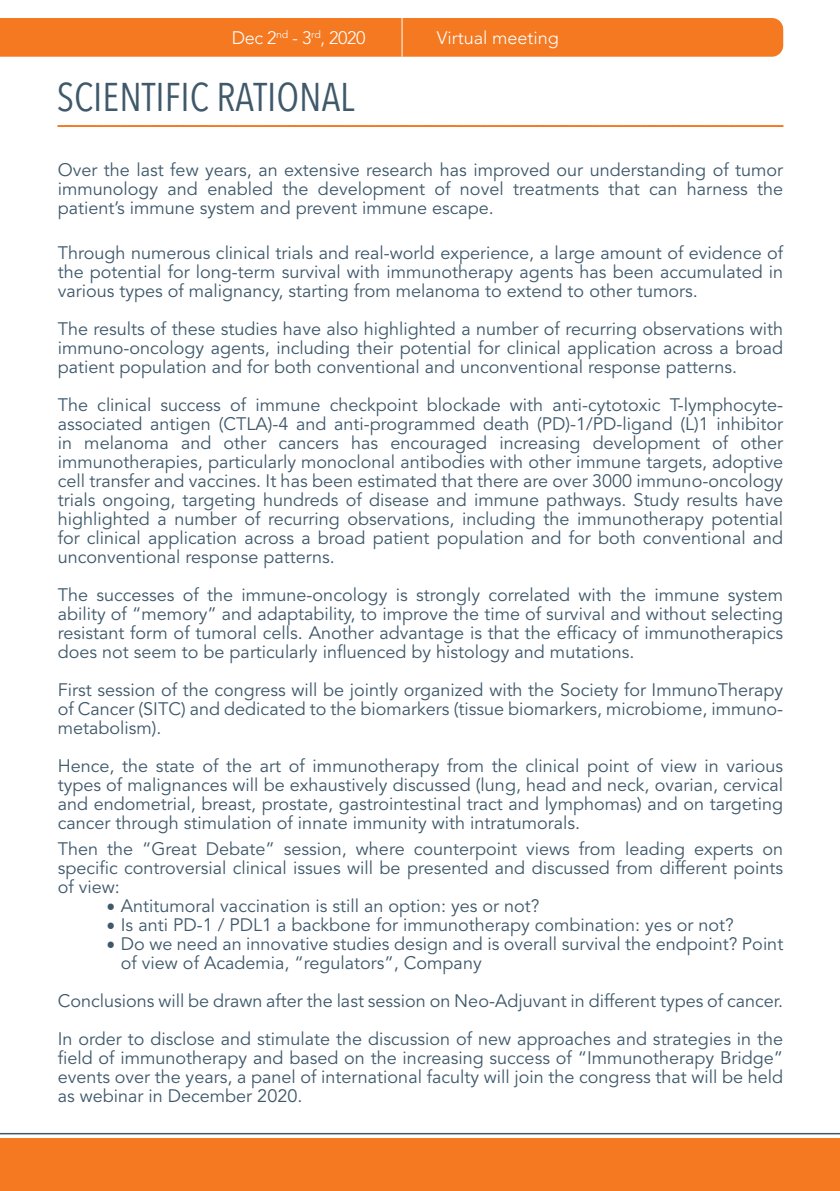
<style>
.page{position:relative;width:840px;height:1191px;background:#fff}
.page>*{position:absolute;margin:0;border:0;box-sizing:border-box;transform-origin:0 0}
.t1{font:40px "Avenir Next Condensed";color:#3f596b}
.t2{font:18px/19px "Avenir LT Std";color:#3f596b;text-align:justify}
.t3{font:300 18px "Avenir LT Std";color:#fff}
</style>
<div class="page">
<svg style="left:58px;top:125px;width:725px;height:2px"></svg>
<hr style="left:0;top:1133px;width:839px;height:1px;background:#3f596b">
<div style="left:0;top:1138px;width:839px;height:53px;background:#f47921"></div>
<div style="left:0;top:18px;width:782px;height:39px;background:#f47921"></div>
<hr style="left:401px;top:4px;width:1px;height:53px;background:#fff">
<p class="t3" style="left:232px;top:27px;width:135px">Dec 2<sup>nd</sup> - 3<sup>rd</sup>, 2020</p>
<p class="t3" style="left:436px;top:27px;width:124px">Virtual meeting</p>
<p class="t1" style="left:57px;top:63px;width:299px">SCIENTIFIC RATIONAL</p>
<p class="t2" style="left:58px;top:160px;width:726px">Over the last few years, an extensive research has improved our understanding of tumor immunology and enabled the development of novel treatments that can harness the patient’s immune system and prevent immune escape.</p>
<p class="t2" style="left:58px;top:243px;width:726px">Through numerous clinical trials and real-world experience, a large amount of evidence of the potential for long-term survival with immunotherapy agents has been accumulated in various types of malignancy, starting from melanoma to extend to other tumors.</p>
<p class="t2" style="left:58px;top:319px;width:726px">The results of these studies have also highlighted a number of recurring observations with immuno-oncology agents, including their potential for clinical application across a broad patient population and for both conventional and unconventional response patterns.</p>
<p class="t2" style="left:58px;top:395px;width:726px">The clinical success of immune checkpoint blockade with anti-cytotoxic T-lymphocyte&shy;associated antigen (CTLA)-4 and anti-programmed death (PD)-1/PD-ligand (L)1 inhibitor in melanoma and other cancers has encouraged increasing development of other immunotherapies, particularly monoclonal antibodies with other immune targets, adoptive cell transfer and vaccines. It has been estimated that there are over 3000 immuno-oncology trials ongoing, targeting hundreds of disease and immune pathways. Study results have highlighted a number of recurring observations, including the immunotherapy potential for clinical application across a broad patient population and for both conventional and unconventional response patterns.</p>
<p class="t2" style="left:58px;top:585px;width:726px">The successes of the immune-oncology is strongly correlated with the immune system ability of “memory” and adaptability, to improve the time of survival and without selecting resistant form of tumoral cells. Another advantage is that the efficacy of immunotherapics does not seem to be particularly influenced by histology and mutations.</p>
<p class="t2" style="left:58px;top:680px;width:726px">First session of the congress will be jointly organized with the Society for ImmunoTherapy of Cancer (SITC) and dedicated to the biomarkers (tissue biomarkers, microbiome, immuno&shy;metabolism).</p>
<p class="t2" style="left:58px;top:756px;width:726px">Hence, the state of the art of immunotherapy from the clinical point of view in various types of malignances will be exhaustively discussed (lung, head and neck, ovarian, cervical and endometrial, breast, prostate, gastrointestinal tract and lymphomas) and on targeting cancer through stimulation of innate immunity with intratumorals.</p>
<p class="t2" style="left:58px;top:839px;width:726px">Then the “Great Debate” session, where counterpoint views from leading experts on specific controversial clinical issues will be presented and discussed from different points of view:</p>
<p class="t2" style="left:121px;top:896px;width:420px">Antitumoral vaccination is still an option: yes or not?</p>
<p class="t2" style="left:121px;top:915px;width:614px">Is anti PD-1 / PDL1 a backbone for immunotherapy combination: yes or not?</p>
<p class="t2" style="left:121px;top:934px;width:663px">Do we need an innovative studies design and is overall survival the endpoint? Point of view of Academia, “regulators”, Company</p>
<p class="t2" style="left:58px;top:991px;width:726px">Conclusions will be drawn after the last session on Neo-Adjuvant in different types of cancer.</p>
<p class="t2" style="left:58px;top:1029px;width:726px">In order to disclose and stimulate the discussion of new approaches and strategies in the field of immunotherapy and based on the increasing success of “Immunotherapy Bridge” events over the years, a panel of international faculty will join the congress that will be held as webinar in December 2020.</p>
</div>
